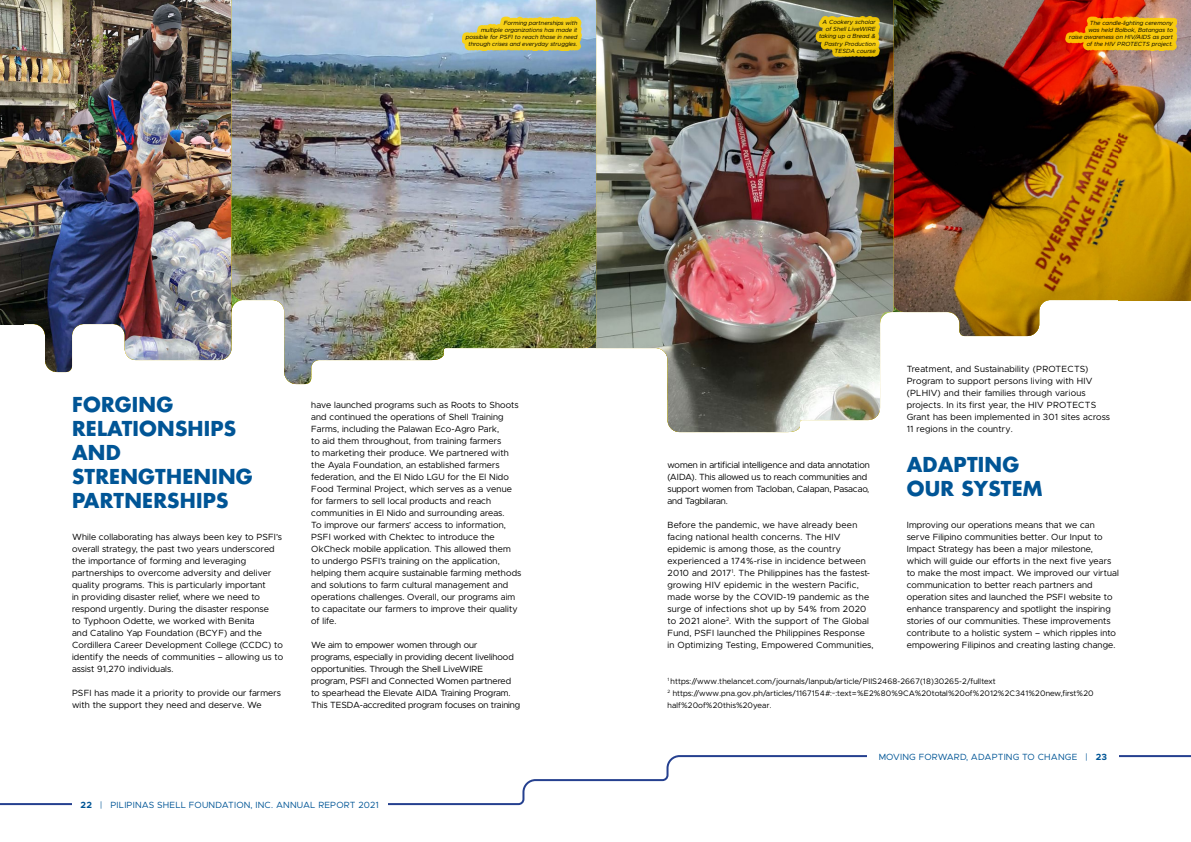
<style>
.page{position:relative;width:1191px;height:842px;background:#fff}
.page>*{position:absolute;margin:0;border:0;box-sizing:border-box;transform-origin:0 0}
.t1{font:700 20px/24px "Futura";letter-spacing:.01em;color:#005596}
.t2{font:9px/12px "Metropolis";letter-spacing:.02em;color:#000}
.t3{font:9px/12px "Metropolis";color:#000}
.t4{font:9px "Metropolis";letter-spacing:.02em;color:#005596}
.t5{font:8px/12px "Metropolis";letter-spacing:.02em;color:#000}
.t6{font:italic 6px/7.2px "Metropolis";letter-spacing:.02em;color:#000;text-align:right}
.s1{font-weight:700}
</style>
<div class="page">
<svg style="left:0;top:755px;width:1191px;height:51px"></svg>
<div style="left:867px;top:744px;width:252px;height:24px;background:#fff"></div>
<div style="left:72px;top:792px;width:315px;height:24px;background:#fff"></div>
<img style="left:893px;top:0;width:298px;height:336px">
<img style="left:596px;top:0;width:297px;height:432px">
<img style="left:0;top:0;width:231px;height:372px">
<img style="left:231px;top:0;width:365px;height:384px">
<div style="left:462px;top:16px;width:119px;height:35px;background:#ffd200;opacity:.9"></div>
<div style="left:815px;top:16px;width:64px;height:41px;background:#ffd200;opacity:.9"></div>
<img style="left:1119px;top:0;width:72px;height:300px">
<div style="left:1065px;top:16px;width:112px;height:35px;background:#ffd200;opacity:.9"></div>
<img style="left:0;top:0;width:24px;height:324px">
<p class="t6" style="left:466px;top:19px;width:113px">Forming partnerships with<br>multiple organizations has made it possible for PSFI to reach those in need through crises and everyday struggles.</p>
<p class="t6" style="left:819px;top:18px;width:58px">A Cookery scholar of Shell LiveWIRE taking up a Bread &amp;<br>Pastry Production<br>TESDA course</p>
<p class="t6" style="left:1069px;top:19px;width:105px">The candle-lighting ceremony<br>was held Bolbok, Batangas to<br>raise awareness on HIV/AIDS as part of the HIV PROTECTS project.</p>
<h1 class="t1" style="left:72px;top:392px;width:182px">FORGING<br>RELATIONSHIPS<br>AND<br>STRENGTHENING<br>PARTNERSHIPS</h1>
<p class="t2" style="left:72px;top:531px;width:213px">While collaborating has always been key to PSFI’s overall strategy, the past two years underscored the importance of forming and leveraging partnerships to overcome adversity and deliver quality programs. This is particularly important<br>in providing disaster relief, where we need to respond urgently. During the disaster response<br>to Typhoon Odette, we worked with Benita<br>and Catalino Yap Foundation (BCYF) and the Cordillera Career Development College (CCDC) to identify the needs of communities – allowing us to assist 91,270 individuals.</p>
<p class="t2" style="left:72px;top:687px;width:210px">PSFI has made it a priority to provide our farmers with the support they need and deserve. We</p>
<p class="t2" style="left:311px;top:399px;width:212px">have launched programs such as Roots to Shoots and continued the operations of Shell Training Farms, including the Palawan Eco-Agro Park,<br>to aid them throughout, from training farmers<br>to marketing their produce. We partnered with the Ayala Foundation, an established farmers federation, and the El Nido LGU for the El Nido Food Terminal Project, which serves as a venue for farmers to sell local products and reach communities in El Nido and surrounding areas.<br>To improve our farmers’ access to information, PSFI worked with Chektec to introduce the OkCheck mobile application. This allowed them to undergo PSFI’s training on the application, helping them acquire sustainable farming methods and solutions to farm cultural management and operations challenges. Overall, our programs aim to capacitate our farmers to improve their quality of life.</p>
<p class="t3" style="left:311px;top:639px;width:210px">We aim to empower women through our<br>programs, especially in providing decent livelihood opportunities. Through the Shell LiveWIRE program, PSFI and Connected Women partnered to spearhead the Elevate AIDA Training Program.<br>This TESDA-accredited program focuses on training</p>
<p class="t3" style="left:667px;top:459px;width:204px">women in artificial intelligence and data annotation (AIDA). This allowed us to reach communities and support women from Tacloban, Calapan, Pasacao, and Tagbilaran.</p>
<p class="t2" style="left:667px;top:519px;width:208px">Before the pandemic, we have already been facing national health concerns. The HIV epidemic is among those, as the country experienced a 174%-rise in incidence between 2010 and 2017<sup>1</sup>. The Philippines has the fastest&shy;growing HIV epidemic in the western Pacific, made worse by the COVID-19 pandemic as the surge of infections shot up by 54% from 2020 to 2021 alone<sup>2</sup>. With the support of The Global Fund, PSFI launched the Philippines Response in Optimizing Testing, Empowered Communities,</p>
<p class="t2" style="left:906px;top:363px;width:205px">Treatment, and Sustainability (PROTECTS)<br>Program to support persons living with HIV (PLHIV) and their families through various projects. In its first year, the HIV PROTECTS Grant has been implemented in 301 sites across 11 regions in the country.</p>
<h1 class="t1" style="left:906px;top:452px;width:137px">ADAPTING<br>OUR SYSTEM</h1>
<p class="t2" style="left:906px;top:519px;width:214px">Improving our operations means that we can serve Filipino communities better. Our Input to Impact Strategy has been a major milestone, which will guide our efforts in the next five years to make the most impact. We improved our virtual communication to better reach partners and operation sites and launched the PSFI website to enhance transparency and spotlight the inspiring stories of our communities. These improvements contribute to a holistic system – which ripples into empowering Filipinos and creating lasting change.</p>
<p class="t5" style="left:667px;top:675px;width:427px"><sup>1</sup> https://www.thelancet.com/journals/lanpub/article/PIIS2468-2667(18)30265-2/fulltext<br><sup>2</sup> https://www.pna.gov.ph/articles/1167154#:~:text=%E2%80%9CA%20total%20of%2012%2C341%20new,first%20 half%20of%20this%20year.</p>
<p class="t4" style="left:878px;top:751px;width:230px">MOVING FORWARD, ADAPTING TO CHANGE | <span class="s1">23</span></p>
<p class="t4" style="left:81px;top:799px;width:300px"><span class="s1">22</span> | PILIPINAS SHELL FOUNDATION, INC. ANNUAL REPORT 2021</p>
</div>
